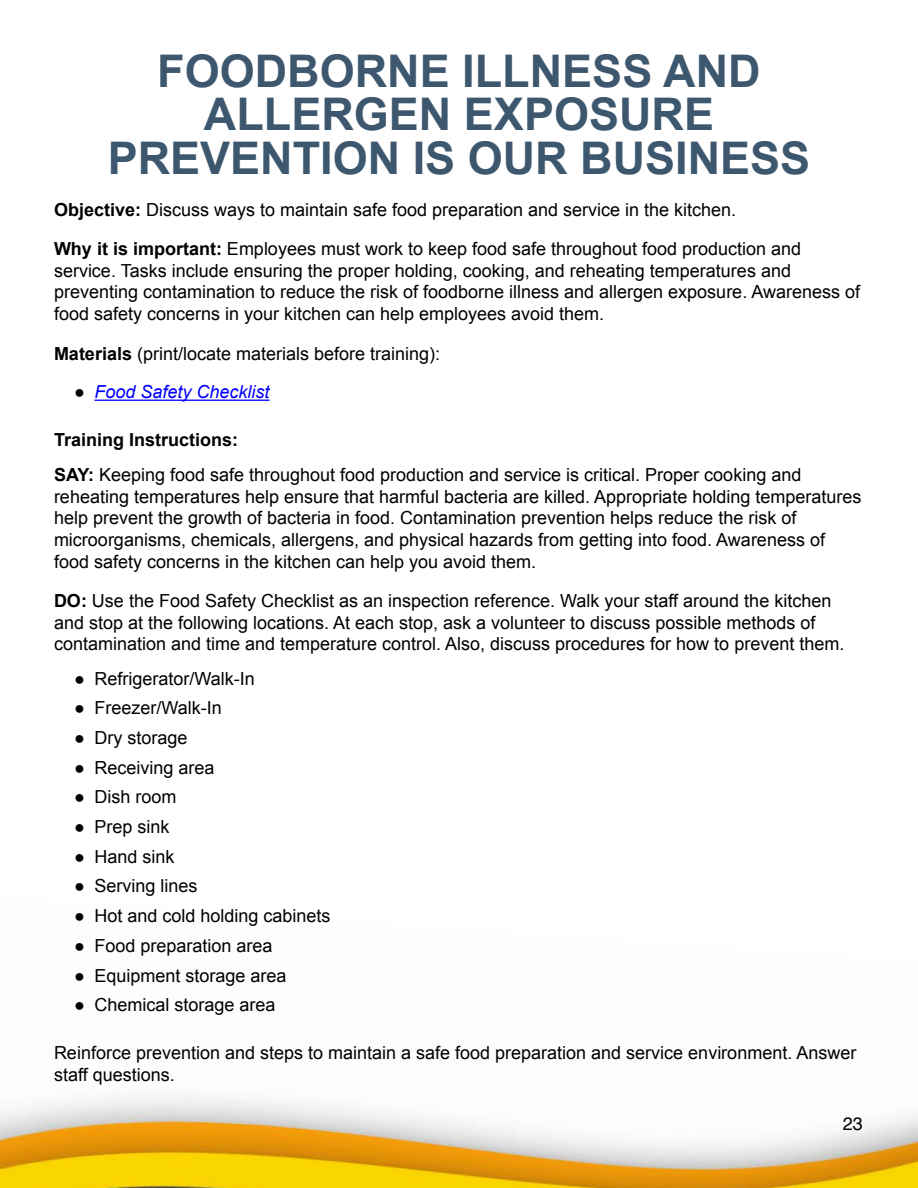
<style>
.page{position:relative;width:918px;height:1188px;background:#fff}
.page>*{position:absolute;margin:0;border:0;box-sizing:border-box;transform-origin:0 0}
.TOC_MAIN_Heading{font:700 45px/43.5px "Arial";color:#3d576e;text-align:center}
.Normal{font:18px/21.6px "Arial";color:#000}
.Normal-2{font:700 18px "Arial";color:#000}
.t1{font:italic 18px "Arial";color:#00f}
.t2{font:18px "Helvetica";color:#000}
.s1{font-weight:700}
.s2{font-style:normal;color:#000}
</style>
<div class="page">
<img style="left:0;top:1096px;width:918px;height:92px">
<hr style="left:94px;top:400px;width:176px;height:1px;background:#00f">
<p class="TOC_MAIN_Heading" style="left:108px;top:51px;width:704px">FOODBORNE ILLNESS AND<br>ALLERGEN EXPOSURE<br>PREVENTION IS OUR BUSINESS</p>
<p class="Normal" style="left:54px;top:199px;width:684px"><span class="s1">Objective:</span> Discuss ways to maintain safe food preparation and service in the kitchen.</p>
<p class="Normal" style="left:54px;top:238px;width:808px"><span class="s1">Why it is important:</span> Employees must work to keep food safe throughout food production and service. Tasks include ensuring the proper holding, cooking, and reheating temperatures and preventing contamination to reduce the risk of foodborne illness and allergen exposure. Awareness of food safety concerns in your kitchen can help employees avoid them.</p>
<p class="Normal" style="left:54px;top:343px;width:388px"><span class="s1">Materials</span> (print/locate materials before training):</p>
<p class="t1" style="left:74px;top:380px;width:197px"><span class="s2">●</span> Food Safety Checklist</p>
<p class="Normal-2" style="left:54px;top:428px;width:186px">Training Instructions:</p>
<p class="Normal" style="left:54px;top:464px;width:809px"><span class="s1">SAY:</span> Keeping food safe throughout food production and service is critical. Proper cooking and reheating temperatures help ensure that harmful bacteria are killed. Appropriate holding temperatures help prevent the growth of bacteria in food. Contamination prevention helps reduce the risk of microorganisms, chemicals, allergens, and physical hazards from getting into food. Awareness of food safety concerns in the kitchen can help you avoid them.</p>
<p class="Normal" style="left:54px;top:590px;width:792px"><span class="s1">DO:</span> Use the Food Safety Checklist as an inspection reference. Walk your staff around the kitchen and stop at the following locations. At each stop, ask a volunteer to discuss possible methods of contamination and time and temperature control. Also, discuss procedures for how to prevent them.</p>
<p class="Normal" style="left:74px;top:668px;width:182px">● Refrigerator/Walk-In</p>
<p class="Normal" style="left:74px;top:697px;width:149px">● Freezer/Walk-In</p>
<p class="Normal" style="left:74px;top:727px;width:115px">● Dry storage</p>
<p class="Normal" style="left:74px;top:757px;width:142px">● Receiving area</p>
<p class="Normal" style="left:74px;top:786px;width:104px">● Dish room</p>
<p class="Normal" style="left:74px;top:816px;width:97px">● Prep sink</p>
<p class="Normal" style="left:74px;top:846px;width:102px">● Hand sink</p>
<p class="Normal" style="left:74px;top:875px;width:125px">● Serving lines</p>
<p class="Normal" style="left:74px;top:905px;width:258px">● Hot and cold holding cabinets</p>
<p class="Normal" style="left:74px;top:935px;width:200px">● Food preparation area</p>
<p class="Normal" style="left:74px;top:965px;width:214px">● Equipment storage area</p>
<p class="Normal" style="left:74px;top:994px;width:203px">● Chemical storage area</p>
<p class="Normal" style="left:54px;top:1042px;width:804px">Reinforce prevention and steps to maintain a safe food preparation and service environment. Answer staff questions.</p>
<p class="t2" style="left:843px;top:1109px;width:22px">23</p>
</div>
